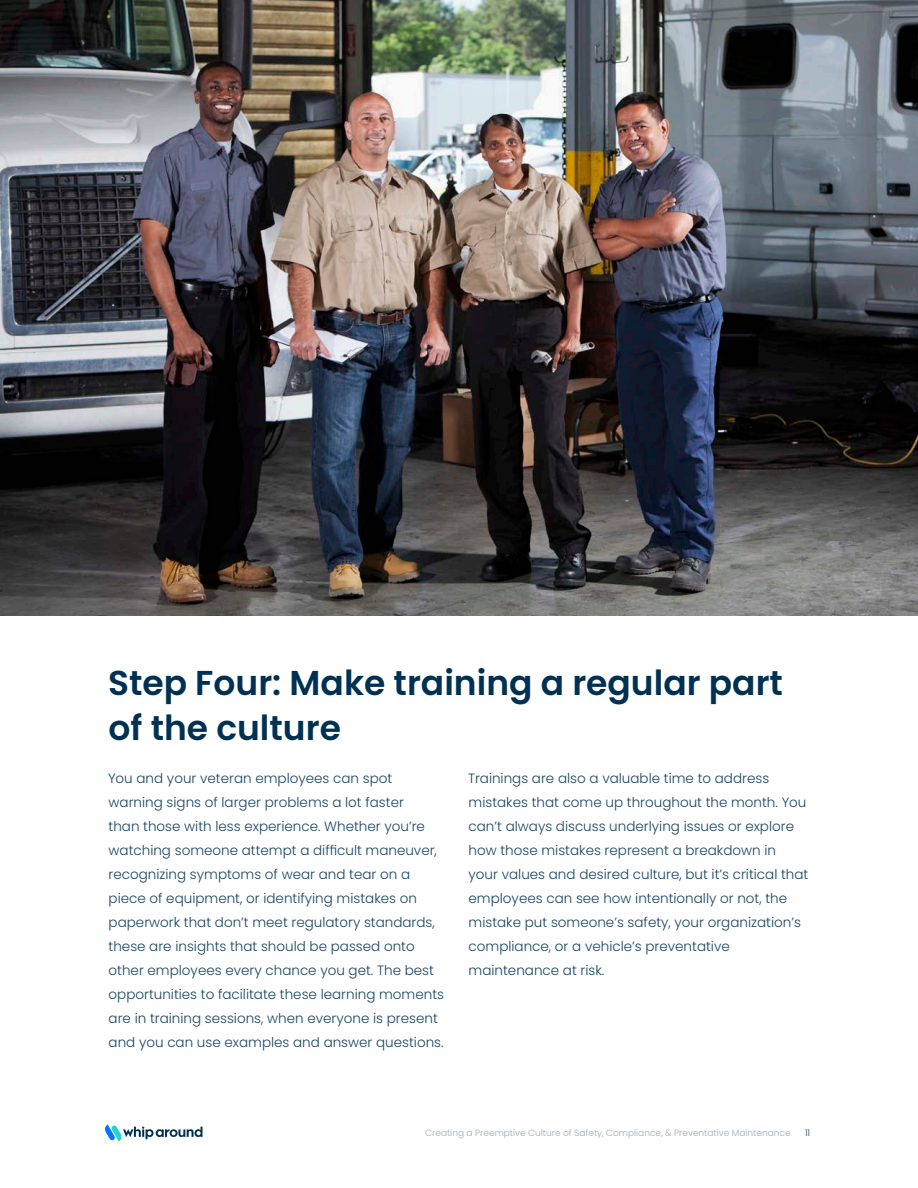
<style>
.page{position:relative;width:918px;height:1188px;background:#fff}
.page>*{position:absolute;margin:0;border:0;box-sizing:border-box;transform-origin:0 0}
.t1{font:600 34.5px/45px "Poppins";color:#003152}
.t2{font:300 13.5px/24px "Poppins";color:#1a4663}
.t3{font:300 9px "Poppins";color:#94adc2}
.t4{font:300 9px "Poppins";color:#1a4663}
</style>
<div class="page">
<img style="left:0;top:0;width:918px;height:616px">
<svg style="left:105px;top:1124px;width:98px;height:17px"></svg>
<p class="t1" style="left:108px;top:661px;width:677px">Step Four: Make training a regular part of the culture</p>
<p class="t2" style="left:468px;top:766px;width:342px">Trainings are also a valuable time to address mistakes that come up throughout the month. You can’t always discuss underlying issues or explore how those mistakes represent a breakdown in<br>your values and desired culture, but it’s critical that employees can see how intentionally or not, the mistake put someone’s safety, your organization’s compliance, or a vehicle’s preventative maintenance at risk.</p>
<p class="t2" style="left:108px;top:766px;width:338px">You and your veteran employees can spot warning signs of larger problems a lot faster<br>than those with less experience. Whether you’re watching someone attempt a difficult maneuver, recognizing symptoms of wear and tear on a piece of equipment, or identifying mistakes on paperwork that don’t meet regulatory standards, these are insights that should be passed onto other employees every chance you get. The best opportunities to facilitate these learning moments are in training sessions, when everyone is present and you can use examples and answer questions.</p>
<p class="t3" style="left:425px;top:1128px;width:367px">Creating a Preemptive Culture of Safety, Compliance, &amp; Preventative Maintenance</p>
<p class="t4" style="left:805px;top:1128px;width:7px">11</p>
</div>
